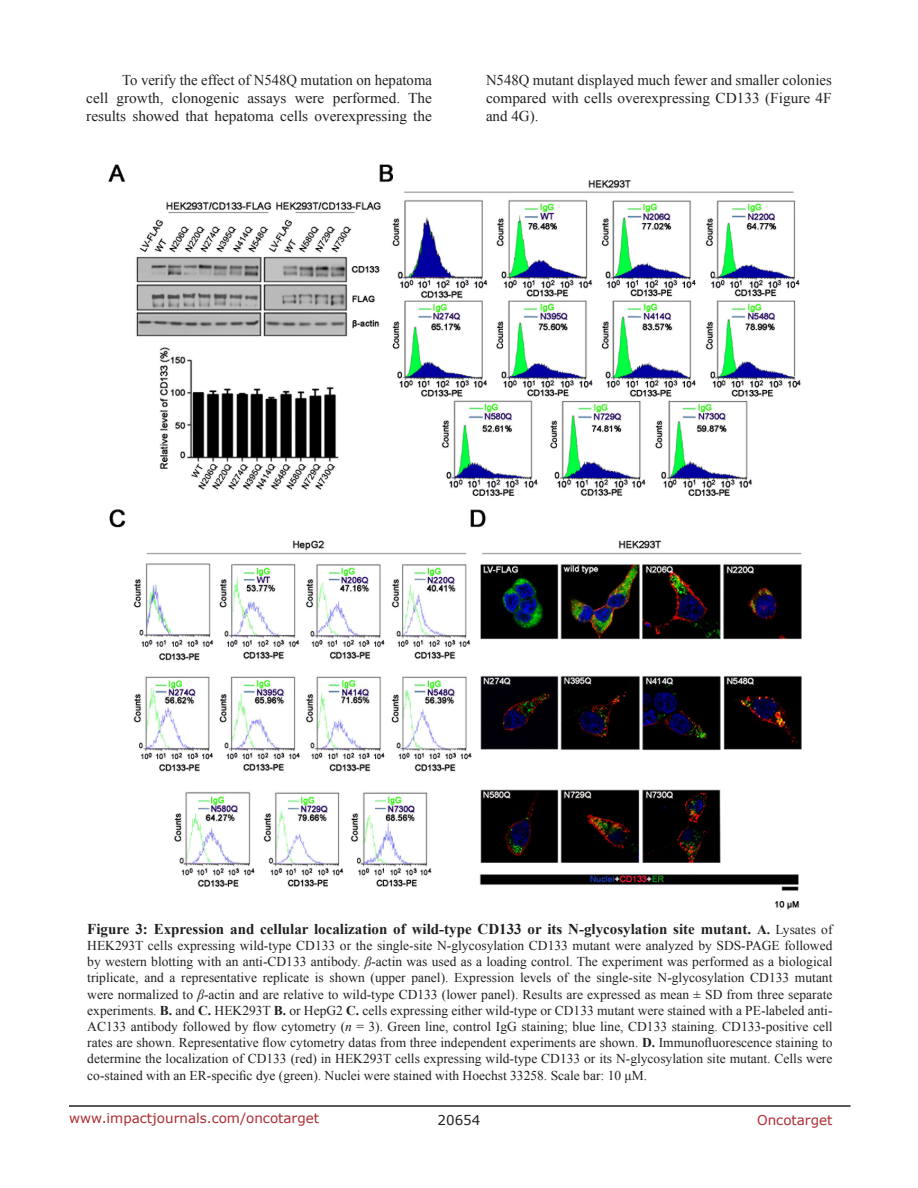
<style>
.page{position:relative;width:918px;height:1188px;background:#fff}
.page>*{position:absolute;margin:0;border:0;box-sizing:border-box;transform-origin:0 0}
.BodyText{font:15px/18px "Times New Roman";color:#221f22;text-align:justify}
.FigureText{font:700 15px "Times New Roman";color:#221f22}
.FigureText-2{font:13.5px/16.2px "Times New Roman";color:#221f22;text-align:justify}
.t1{font:13.5px "Verdana";color:#ac2b31}
.t2{font:13.5px "Verdana";color:#221f22}
.s1{font-size:13.5px}
.s2{font-weight:400;font-size:13.5px}
.s3{font-style:italic}
.s4{font-weight:700}
</style>
<div class="page">
<hr style="left:69px;top:1105px;width:781px;height:2px;background:#231f20">
<img style="left:108px;top:164px;width:694px;height:746px">
<p class="BodyText" style="left:86px;top:71px;width:347px;text-indent:36px">To verify the effect of N548Q mutation on hepatoma cell growth, clonogenic assays were performed. The results showed that hepatoma cells overexpressing the</p>
<p class="BodyText" style="left:486px;top:71px;width:347px">N548Q mutant displayed much fewer and smaller colonies compared with cells overexpressing CD133 (Figure 4F and 4G).</p>
<p class="FigureText" style="left:87px;top:918px;width:747px">Figure 3: Expression and cellular localization of wild-type CD133 or its N-glycosylation site mutant. <span class="s1">A.</span> <span class="s2">Lysates of</span></p>
<p class="FigureText-2" style="left:87px;top:937px;width:747px">HEK293T cells expressing wild-type CD133 or the single-site N-glycosylation CD133 mutant were analyzed by SDS-PAGE followed by western blotting with an anti-CD133 antibody. <span class="s3">β</span>-actin was used as a loading control. The experiment was performed as a biological triplicate, and a representative replicate is shown (upper panel). Expression levels of the single-site N-glycosylation CD133 mutant were normalized to <span class="s3">β</span>-actin and are relative to wild-type CD133 (lower panel). Results are expressed as mean ± SD from three separate experiments. <span class="s4">B.</span> and <span class="s4">C.</span> HEK293T <span class="s4">B.</span> or HepG2 <span class="s4">C.</span> cells expressing either wild-type or CD133 mutant were stained with a PE-labeled anti-AC133 antibody followed by flow cytometry (<span class="s3">n</span> = 3). Green line, control IgG staining; blue line, CD133 staining. CD133-positive cell rates are shown. Representative flow cytometry datas from three independent experiments are shown. <span class="s4">D.</span> Immunofluorescence staining to determine the localization of CD133 (red) in HEK293T cells expressing wild-type CD133 or its N-glycosylation site mutant. Cells were co-stained with an ER-specific dye (green). Nuclei were stained with Hoechst 33258. Scale bar: 10 μM.</p>
<p class="t1" style="left:69px;top:1109px;width:252px">www.impactjournals.com/oncotarget</p>
<p class="t2" style="left:438px;top:1111px;width:44px">20654</p>
<p class="t1" style="left:757px;top:1111px;width:77px">Oncotarget</p>
</div>
